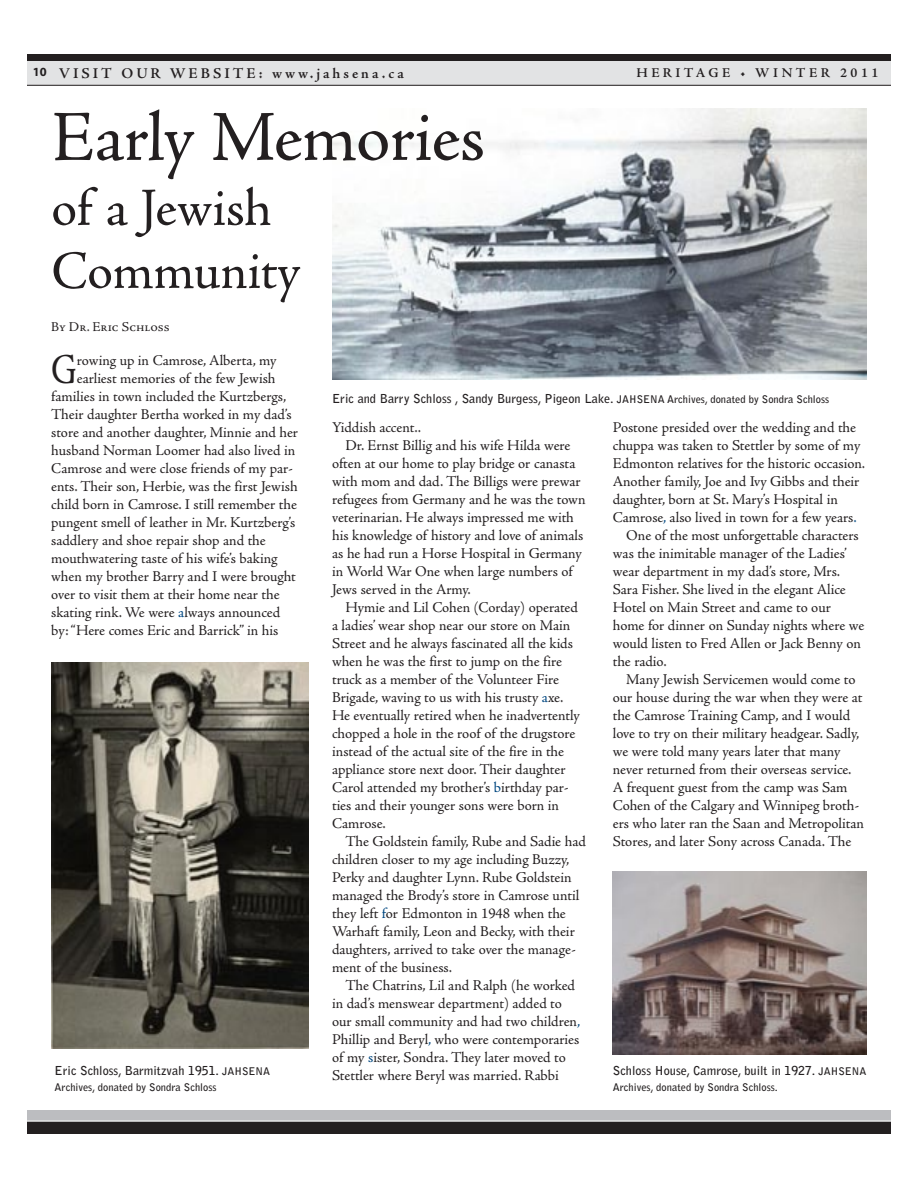
<style>
.page{position:relative;width:918px;height:1188px;background:#fff}
.page>*{position:absolute;margin:0;border:0;box-sizing:border-box;transform-origin:0 0}
.t1{font:72px "Adobe Jenson Pro";color:#231f20}
.t2{font:54px/63px "Adobe Jenson Pro";color:#231f20}
.t3{font:42.45px "Adobe Jenson Pro";color:#231f20;scale:.8 1}
.t4{font:15px "Adobe Jenson Pro";letter-spacing:-.005em;color:#231f20}
.t5{font:600 15px "Adobe Jenson Pro";letter-spacing:.2em;color:#231f20}
.t6{font:600 13.5px "Adobe Jenson Pro";letter-spacing:.25em;color:#231f20}
.t7{font:13.5px "Adobe Jenson Pro";color:#231f20}
.t8{font:700 12.3px "Bell Gothic";color:#231f20}
.t9{font:700 10.5px "Bell Gothic";color:#231f20}
.s1{font-family:"Myriad Pro";font-weight:700;font-size:12.45px}
.s2{color:#004780}
.s3{font-size:10.5px}
</style>
<div class="page">
<div style="left:27px;top:54px;width:864px;height:31px;background:#e2e3e4"></div>
<div style="left:27px;top:54px;width:864px;height:7px;background:#231f20"></div>
<hr style="left:27px;top:85px;width:864px;height:1px;background:#231f20">
<img style="left:51px;top:662px;width:257px;height:387px">
<img style="left:332px;top:109px;width:535px;height:271px">
<img style="left:613px;top:871px;width:253px;height:183px">
<div style="left:27px;top:1110px;width:864px;height:13px;background:#bcbdc0"></div>
<div style="left:27px;top:1122px;width:864px;height:12px;background:#231f20"></div>
<hr style="left:27px;top:1121px;width:864px;height:1px;background:#fff">
<p class="t5" style="left:33px;top:65px;width:373px"><span class="s1">10</span> VISIT OUR WEBSITE: www.jahsena.ca</p>
<p class="t6" style="left:637px;top:65px;width:172px">HERITAGE • Win ter</p>
<p class="t6" style="left:840px;top:65px;width:40px">2011</p>
<h1 class="t1" style="left:51px;top:97px;width:435px">Early Memories</h1>
<h2 class="t2" style="left:51px;top:177px;width:251px">of a Jewish<br>Community</h2>
<p class="t7" style="left:51px;top:319px;width:120px">By Dr. Eric Schloss</p>
<h3 class="t3" style="left:51px;top:346px;width:33px">G</h3>
<p class="t4" style="left:77px;top:352px;width:201px">rowing up in Camrose, Alberta, my</p>
<p class="t4" style="left:77px;top:370px;width:200px">earliest memories of the few Jewish</p>
<p class="t4" style="left:51px;top:388px;width:237px">families in town included the Kurtzbergs,</p>
<p class="t4" style="left:51px;top:406px;width:242px">Their daughter Bertha worked in my dad’s</p>
<p class="t4" style="left:51px;top:424px;width:248px">store and another daughter, Minnie and her</p>
<p class="t4" style="left:51px;top:442px;width:246px">husband Norman Loomer had also lived in</p>
<p class="t4" style="left:51px;top:460px;width:243px">Camrose and were close friends of my par-</p>
<p class="t4" style="left:51px;top:478px;width:248px">ents. Their son, Herbie, was the first Jewish</p>
<p class="t4" style="left:51px;top:496px;width:247px">child born in Camrose. I still remember the</p>
<p class="t4" style="left:51px;top:514px;width:246px">pungent smell of leather in Mr. Kurtzberg’s</p>
<p class="t4" style="left:51px;top:532px;width:216px">saddlery and shoe repair shop and the</p>
<p class="t4" style="left:51px;top:550px;width:228px">mouthwatering taste of his wife’s baking</p>
<p class="t4" style="left:51px;top:568px;width:246px">when my brother Barry and I were brought</p>
<p class="t4" style="left:51px;top:586px;width:230px">over to visit them at their home near the</p>
<p class="t4" style="left:51px;top:604px;width:231px">skating rink. We were <span class="s2">a</span>lways announced</p>
<p class="t4" style="left:51px;top:622px;width:229px">by:“Here comes Eric and Barrick” in his</p>
<p class="t8" style="left:55px;top:1063px;width:217px">Eric Schloss, Barmitzvah 1951. <span class="s3">JAHSENA</span></p>
<p class="t9" style="left:55px;top:1081px;width:164px">Archives, donated by Sondra Schloss</p>
<p class="t8" style="left:332px;top:391px;width:499px">Eric and Barry Schloss , Sandy Burgess, Pigeon Lake. <span class="s3">JAHSENA Archives, donated by Sondra Schloss</span></p>
<p class="t4" style="left:332px;top:418px;width:90px">Yiddish accent..</p>
<p class="t4" style="left:346px;top:436px;width:226px">Dr. Ernst Billig and his wife Hilda were</p>
<p class="t4" style="left:332px;top:454px;width:245px">often at our home to play bridge or canasta</p>
<p class="t4" style="left:332px;top:472px;width:250px">with mom and dad. The Billigs were prewar</p>
<p class="t4" style="left:332px;top:490px;width:255px">refugees from Germany and he was the town</p>
<p class="t4" style="left:332px;top:508px;width:243px">veterinarian. He always impressed me with</p>
<p class="t4" style="left:332px;top:526px;width:253px">his knowledge of history and love of animals</p>
<p class="t4" style="left:332px;top:544px;width:251px">as he had run a Horse Hospital in Germany</p>
<p class="t4" style="left:332px;top:562px;width:242px">in World War One when large numbers of</p>
<p class="t4" style="left:332px;top:580px;width:140px">Jews served in the Army.</p>
<p class="t4" style="left:346px;top:598px;width:234px">Hymie and Lil Cohen (Corday) operated</p>
<p class="t4" style="left:332px;top:616px;width:240px">a ladies’ wear shop near our store on Main</p>
<p class="t4" style="left:332px;top:634px;width:243px">Street and he always fascinated all the kids</p>
<p class="t4" style="left:332px;top:652px;width:232px">when he was the first to jump on the fire</p>
<p class="t4" style="left:332px;top:670px;width:228px">truck as a member of the Volunteer Fire</p>
<p class="t4" style="left:332px;top:688px;width:233px">Brigade, waving to us with his trusty <span class="s2">a</span>xe.</p>
<p class="t4" style="left:332px;top:706px;width:249px">He eventually retired when he inadvertently</p>
<p class="t4" style="left:332px;top:724px;width:245px">chopped a hole in the roof of the drugstore</p>
<p class="t4" style="left:332px;top:742px;width:234px">instead of the actual site of the fire in the</p>
<p class="t4" style="left:332px;top:760px;width:235px">appliance store next door. Their daughter</p>
<p class="t4" style="left:332px;top:778px;width:238px">Carol attended my brother’s <span class="s2">b</span>irthday par-</p>
<p class="t4" style="left:332px;top:796px;width:229px">ties and their younger sons were born in</p>
<p class="t4" style="left:332px;top:814px;width:55px">Camrose.</p>
<p class="t4" style="left:346px;top:832px;width:242px">The Goldstein family, Rube and Sadie had</p>
<p class="t4" style="left:332px;top:850px;width:239px">children closer to my age including Buzzy,</p>
<p class="t4" style="left:332px;top:868px;width:241px">Perky and daughter Lynn. Rube Goldstein</p>
<p class="t4" style="left:332px;top:886px;width:249px">managed the Brody’s store in Camrose until</p>
<p class="t4" style="left:332px;top:904px;width:235px">they left <span class="s2">f</span>or Edmonton in 1948 when the</p>
<p class="t4" style="left:332px;top:922px;width:244px">Warhaft family, Leon and Becky, with their</p>
<p class="t4" style="left:332px;top:940px;width:245px">daughters, arrived to take over the manage-</p>
<p class="t4" style="left:332px;top:958px;width:122px">ment of the business.</p>
<p class="t4" style="left:346px;top:976px;width:231px">The Chatrins, Lil and Ralph (he worked</p>
<p class="t4" style="left:332px;top:994px;width:231px">in dad’s menswear department) added to</p>
<p class="t4" style="left:332px;top:1012px;width:250px">our small community and had two children<span class="s2">,</span></p>
<p class="t4" style="left:332px;top:1030px;width:249px">Phillip and Beryl<span class="s2">,</span> who were contemporaries</p>
<p class="t4" style="left:332px;top:1048px;width:235px">of my <span class="s2">s</span>ister, Sondra. They later moved to</p>
<p class="t4" style="left:332px;top:1066px;width:228px">Stettler where Beryl was married. Rabbi</p>
<p class="t4" style="left:613px;top:418px;width:245px">Postone presided over the wedding and the</p>
<p class="t4" style="left:613px;top:436px;width:249px">chuppa was taken to Stettler by some of my</p>
<p class="t4" style="left:613px;top:454px;width:254px">Edmonton relatives for the historic occasion.</p>
<p class="t4" style="left:613px;top:472px;width:248px">Another family, Joe and Ivy Gibbs and their</p>
<p class="t4" style="left:613px;top:490px;width:227px">daughter, born at St. Mary’s Hospital in</p>
<p class="t4" style="left:613px;top:508px;width:245px">Camrose<span class="s2">,</span> also lived in town for a few years<span class="s2">.</span></p>
<p class="t4" style="left:626px;top:526px;width:234px">One of the most unforgettable characters</p>
<p class="t4" style="left:613px;top:544px;width:236px">was the inimitable manager of the Ladies’</p>
<p class="t4" style="left:613px;top:562px;width:229px">wear department in my dad’s store, Mrs.</p>
<p class="t4" style="left:613px;top:580px;width:235px">Sara Fisher. She lived in the elegant Alice</p>
<p class="t4" style="left:613px;top:598px;width:220px">Hotel on Main Street and came to our</p>
<p class="t4" style="left:613px;top:616px;width:253px">home for dinner on Sunday nights where we</p>
<p class="t4" style="left:613px;top:634px;width:250px">would listen to Fred Allen or Jack Benny on</p>
<p class="t4" style="left:613px;top:652px;width:55px">the radio.</p>
<p class="t4" style="left:626px;top:670px;width:231px">Many Jewish Servicemen would come to</p>
<p class="t4" style="left:613px;top:688px;width:251px">our house during the war when they were at</p>
<p class="t4" style="left:613px;top:706px;width:239px">the Camrose Training Camp, and I would</p>
<p class="t4" style="left:613px;top:724px;width:248px">love to try on their military headgear. Sadly,</p>
<p class="t4" style="left:613px;top:742px;width:229px">we were told many years later that many</p>
<p class="t4" style="left:613px;top:760px;width:240px">never returned from their overseas service.</p>
<p class="t4" style="left:613px;top:778px;width:236px">A frequent guest from the camp was Sam</p>
<p class="t4" style="left:613px;top:796px;width:248px">Cohen of the Calgary and Winnipeg broth-</p>
<p class="t4" style="left:613px;top:814px;width:253px">ers who later ran the Saan and Metropolitan</p>
<p class="t4" style="left:613px;top:832px;width:240px">Stores, and later Sony across Canada. The</p>
<p class="t8" style="left:613px;top:1063px;width:255px">Schloss House, Camrose, built in 1927. <span class="s3">JAHSENA</span></p>
<p class="t9" style="left:613px;top:1081px;width:166px">Archives, donated by Sondra Schloss.</p>
</div>
